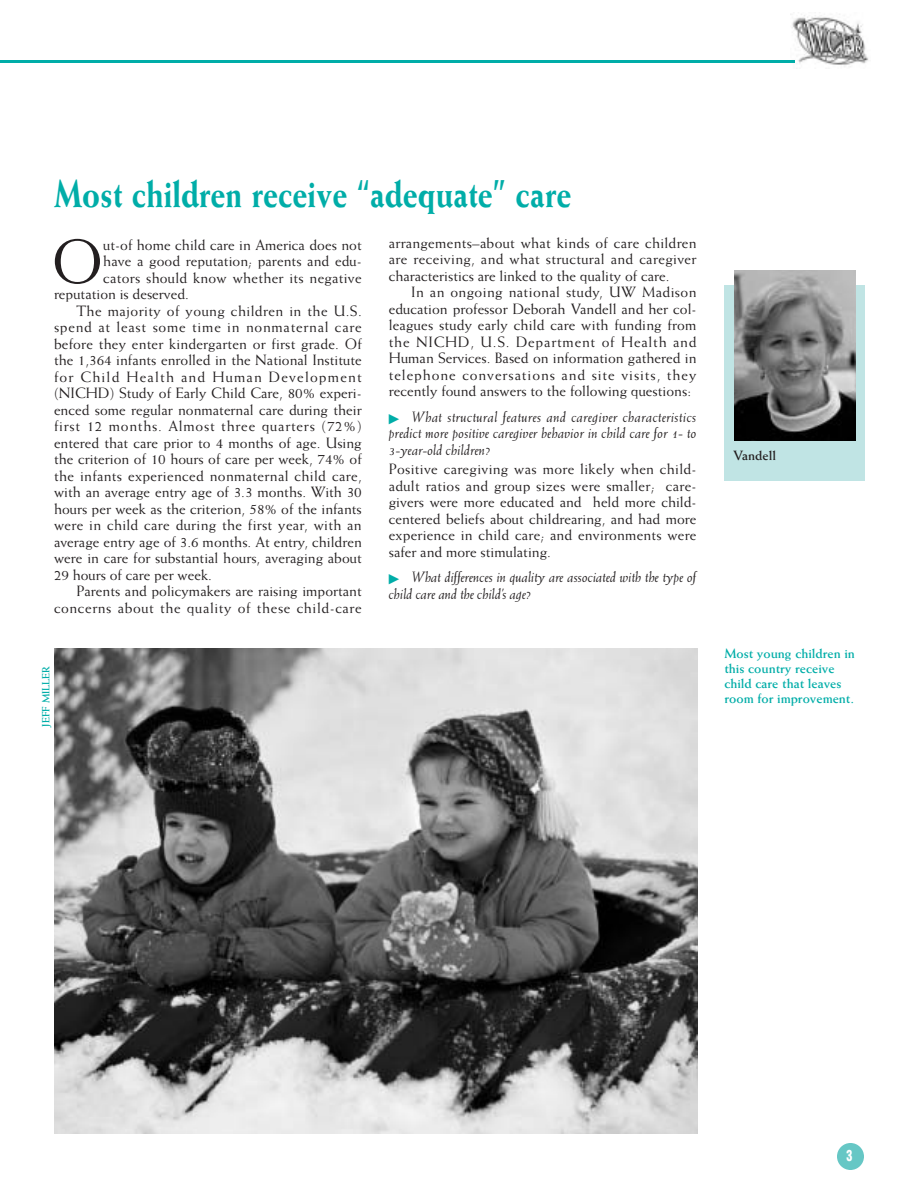
<style>
.page{position:relative;width:918px;height:1188px;background:#fff}
.page>*{position:absolute;margin:0;border:0;box-sizing:border-box;transform-origin:0 0}
.t1{font:62.55px "Weiss";color:#231f20}
.t2{font:800 39px "Weiss";color:#00ada8;scale:.8 1}
.t3{font:15px/16.5px "Weiss";color:#231f20;text-align:justify}
.t4{font:italic 15px/16.5px "Weiss";letter-spacing:-.01em;color:#231f20;text-align:justify}
.t5{font:15px "Weiss";letter-spacing:.02em;color:#231f20}
.t6{font:15px "Weiss";letter-spacing:.04em;color:#231f20}
.t7{font:15px "Weiss";letter-spacing:.05em;color:#231f20}
.t8{font:15px "Weiss";letter-spacing:.045em;color:#231f20}
.t9{font:15px "Weiss";letter-spacing:.025em;color:#231f20}
.t10{font:15px "Weiss";letter-spacing:.075em;color:#231f20}
.t11{font:900 condensed 15px "Helvetica";color:#fff;scale:.8 1}
.t12{font:700 13.5px/15px "Weiss";color:#00ada8}
.t13{font:700 13.5px "Weiss";letter-spacing:.005em;color:#231f20}
.t14{font:700 10.5px "Weiss";color:#00ada8}
</style>
<div class="page">
<img style="left:792px;top:14px;width:77px;height:53px">
<hr style="left:0;top:60px;width:795px;height:3px;background:#00ada8">
<div style="left:837px;top:1143px;width:27px;height:27px;background:#66c7c5;border-radius:50%"></div>
<div style="left:724px;top:285px;width:141px;height:196px;background:#c0e4e4"></div>
<img style="left:734px;top:270px;width:122px;height:171px">
<img style="left:54px;top:648px;width:644px;height:486px">
<h2 class="t2" style="left:54px;top:180px;width:648px">Most children receive “adequate” care</h2>
<h1 class="t1" style="left:51px;top:237px;width:54px">O</h1>
<p class="t3" style="left:103px;top:238px;width:260px">ut-of home child care in America does not</p>
<p class="t3" style="left:103px;top:254px;width:260px">have a good reputation; parents and edu-</p>
<p class="t3" style="left:103px;top:271px;width:260px">cators should know whether its negative</p>
<p class="t3" style="left:54px;top:287px;width:137px">reputation is deserved.</p>
<p class="t9" style="left:76px;top:305px;width:287px">The majority of young children in the U.S.</p>
<p class="t8" style="left:54px;top:321px;width:309px">spend at least some time in nonmaternal care</p>
<p class="t3" style="left:54px;top:337px;width:309px">before they enter kindergarten or first grade. Of</p>
<p class="t3" style="left:54px;top:353px;width:309px">the 1,364 infants enrolled in the National Institute</p>
<p class="t10" style="left:54px;top:371px;width:309px">for Child Health and Human Development</p>
<p class="t3" style="left:54px;top:386px;width:309px">(NICHD) Study of Early Child Care, 80% experi-</p>
<p class="t3" style="left:54px;top:403px;width:309px">enced some regular nonmaternal care during their</p>
<p class="t7" style="left:54px;top:420px;width:309px">first 12 months. Almost three quarters (72%)</p>
<p class="t3" style="left:54px;top:436px;width:309px">entered that care prior to 4 months of age. Using</p>
<p class="t3" style="left:54px;top:452px;width:309px">the criterion of 10 hours of care per week, 74% of</p>
<p class="t5" style="left:54px;top:470px;width:309px">the infants experienced nonmaternal child care,</p>
<p class="t3" style="left:54px;top:485px;width:309px">with an average entry age of 3.3 months. With 30</p>
<p class="t3" style="left:54px;top:502px;width:309px">hours per week as the criterion, 58% of the infants</p>
<p class="t5" style="left:54px;top:519px;width:309px">were in child care during the first year, with an</p>
<p class="t3" style="left:54px;top:535px;width:309px">average entry age of 3.6 months. At entry, children</p>
<p class="t3" style="left:54px;top:551px;width:309px">were in care for substantial hours, averaging about</p>
<p class="t3" style="left:54px;top:568px;width:159px">29 hours of care per week.</p>
<p class="t3" style="left:76px;top:584px;width:287px">Parents and policymakers are raising important</p>
<p class="t6" style="left:54px;top:602px;width:309px">concerns about the quality of these child-care</p>
<p class="t14" style="left:42px;top:727px;width:62px;rotate:-90deg">JEFF MILLER</p>
<p class="t3" style="left:389px;top:236px;width:309px">arrangements–about what kinds of care children are receiving, and what structural and caregiver characteristics are linked to the quality of care.</p>
<p class="t3" style="left:389px;top:285px;width:309px;text-indent:22px">In an ongoing national study, UW Madison education professor Deborah Vandell and her col&shy;leagues study early child care with funding from the NICHD, U.S. Department of Health and Human Services. Based on information gathered in telephone conversations and site visits, they recently found answers to the following questions:</p>
<p class="t4" style="left:389px;top:410px;width:309px;text-indent:22px">What structural features and caregiver characteristics predict more positive caregiver behavior in child care for 1- to 3-year-old children?</p>
<p class="t3" style="left:389px;top:462px;width:309px">Positive caregiving was more likely when child&shy;adult ratios and group sizes were smaller; care&shy;givers were more educated and held more child&shy;centered beliefs about childrearing, and had more experience in child care; and environments were safer and more stimulating.</p>
<p class="t4" style="left:389px;top:570px;width:309px;text-indent:22px">What differences in quality are associated with the type of child care and the child’s age?</p>
<p class="t13" style="left:734px;top:450px;width:44px">Vandell</p>
<p class="t12" style="left:724px;top:647px;width:132px">Most young children in this country receive child care that leaves room for improvement.</p>
<p class="t11" style="left:846px;top:1149px;width:9px">3</p>
</div>
